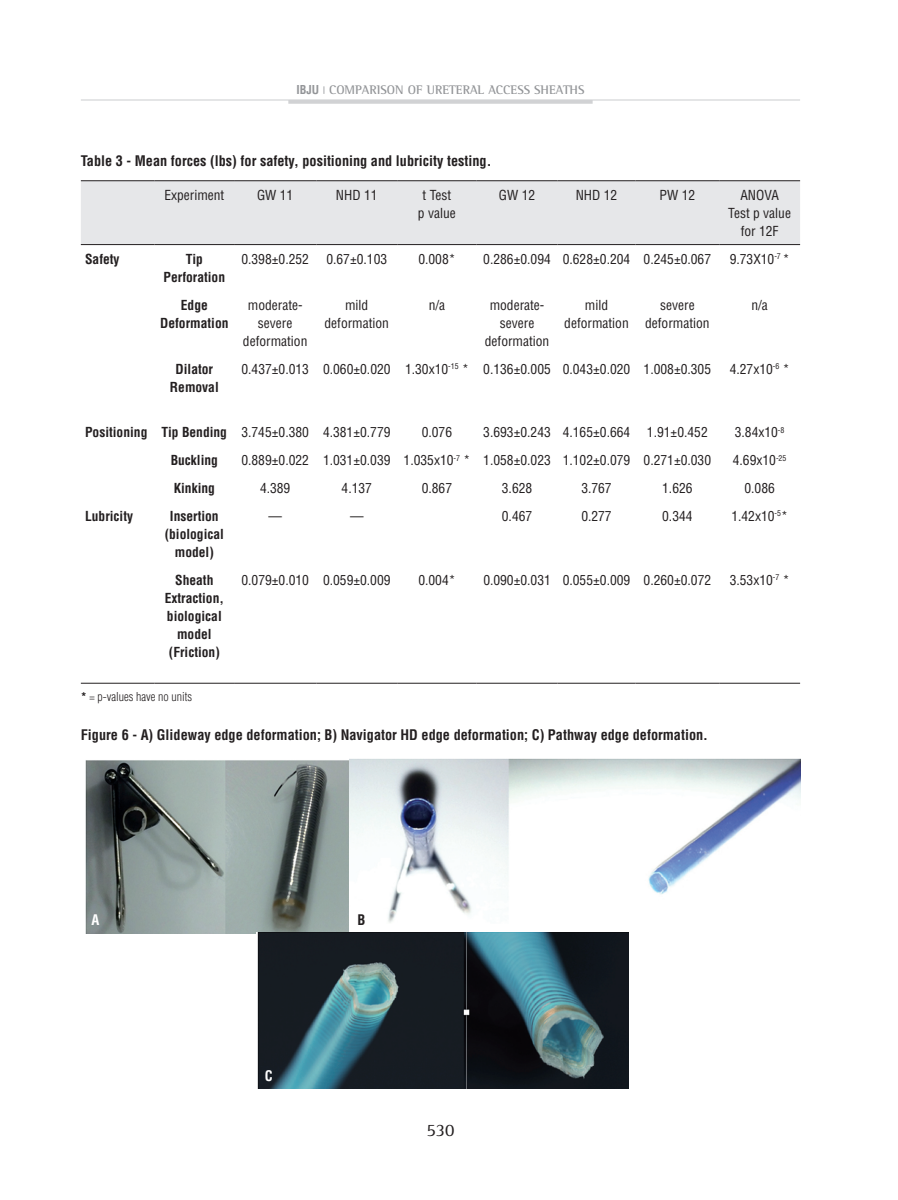
<style>
.page{position:relative;width:898px;height:1200px;background:#fff}
.page>*{position:absolute;margin:0;border:0;box-sizing:border-box;transform-origin:0 0}
.t1{font:18px "Rotis Serif";color:#231f20}
.t2{font:700 condensed 14.25px "Helvetica";color:#231f20}
.t3{font:700 condensed 14.25px "Helvetica";color:#fff}
.t4{font:condensed 13.5px/18px "Helvetica";color:#231f20;text-align:center}
.t5{font:700 condensed 13.5px/18px "Helvetica";color:#231f20;text-align:center}
.t6{font:700 12.75px "Rotis Semi Serif";color:#939598}
.t7{font:300 condensed 12px "Helvetica";color:#231f20}
.s1{font-family:"Helvetica";font-stretch:condensed;font-size:12px}
.s2{font-weight:700}
</style>
<div class="page">
<hr style="left:81px;top:99px;width:718px;height:2px;background:#dcdddf">
<hr style="left:288px;top:100px;width:304px;height:4px;background:#d1d2d4">
<div style="left:81px;top:181px;width:718px;height:63px;background:#e6e7e9"></div>
<hr style="left:81px;top:180px;width:73px;height:1px;background:#231f20">
<hr style="left:154px;top:180px;width:80px;height:1px;background:#231f20">
<hr style="left:234px;top:180px;width:82px;height:1px;background:#231f20">
<hr style="left:316px;top:180px;width:81px;height:1px;background:#231f20">
<hr style="left:397px;top:180px;width:79px;height:1px;background:#231f20">
<hr style="left:476px;top:180px;width:81px;height:1px;background:#231f20">
<hr style="left:557px;top:180px;width:78px;height:1px;background:#231f20">
<hr style="left:635px;top:180px;width:84px;height:1px;background:#231f20">
<hr style="left:719px;top:180px;width:80px;height:1px;background:#231f20">
<hr style="left:81px;top:244px;width:73px;height:1px;background:#231f20">
<hr style="left:154px;top:244px;width:80px;height:1px;background:#231f20">
<hr style="left:234px;top:244px;width:82px;height:1px;background:#231f20">
<hr style="left:316px;top:244px;width:81px;height:1px;background:#231f20">
<hr style="left:397px;top:244px;width:79px;height:1px;background:#231f20">
<hr style="left:476px;top:244px;width:81px;height:1px;background:#231f20">
<hr style="left:557px;top:244px;width:78px;height:1px;background:#231f20">
<hr style="left:635px;top:244px;width:84px;height:1px;background:#231f20">
<hr style="left:719px;top:244px;width:80px;height:1px;background:#231f20">
<hr style="left:81px;top:682px;width:73px;height:1px;background:#231f20">
<hr style="left:154px;top:682px;width:80px;height:1px;background:#231f20">
<hr style="left:234px;top:682px;width:82px;height:1px;background:#231f20">
<hr style="left:316px;top:682px;width:81px;height:1px;background:#231f20">
<hr style="left:397px;top:682px;width:79px;height:1px;background:#231f20">
<hr style="left:476px;top:682px;width:81px;height:1px;background:#231f20">
<hr style="left:557px;top:682px;width:78px;height:1px;background:#231f20">
<hr style="left:635px;top:682px;width:84px;height:1px;background:#231f20">
<hr style="left:719px;top:682px;width:80px;height:1px;background:#231f20">
<img style="left:85px;top:760px;width:264px;height:173px">
<img style="left:349px;top:758px;width:451px;height:165px">
<img style="left:257px;top:932px;width:371px;height:156px">
<p class="t6" style="left:296px;top:82px;width:289px"><span class="s1">ibju</span> <sup>|</sup> COMPARISON OF URETERAL ACCESS SHEATHS</p>
<p class="t2" style="left:81px;top:152px;width:412px">Table 3 - Mean forces (lbs) for safety, positioning and lubricity testing.</p>
<p class="t4" style="left:164px;top:186px;width:61px">Experiment</p>
<p class="t4" style="left:257px;top:186px;width:38px">GW 11</p>
<p class="t4" style="left:336px;top:186px;width:43px">NHD 11</p>
<p class="t4" style="left:418px;top:186px;width:39px">t Test p value</p>
<p class="t4" style="left:498px;top:186px;width:38px">GW 12</p>
<p class="t4" style="left:575px;top:186px;width:43px">NHD 12</p>
<p class="t4" style="left:659px;top:186px;width:37px">PW 12</p>
<p class="t4" style="left:728px;top:186px;width:64px">ANOVA<br>Test p value for 12F</p>
<p class="t5" style="left:85px;top:250px;width:36px">Safety</p>
<p class="t5" style="left:163px;top:250px;width:63px">Tip<br>Perforation</p>
<p class="t4" style="left:241px;top:250px;width:69px">0.398±0.252</p>
<p class="t4" style="left:326px;top:250px;width:62px">0.67±0.103</p>
<p class="t4" style="left:418px;top:250px;width:39px">0.008*</p>
<p class="t4" style="left:483px;top:250px;width:229px">0.286±0.094 0.628±0.204 0.245±0.067</p>
<p class="t4" style="left:729px;top:250px;width:61px">9.73X10<sup>-7</sup> *</p>
<p class="t5" style="left:160px;top:295px;width:70px">Edge<br>Deformation</p>
<p class="t4" style="left:243px;top:295px;width:66px">moderate&shy;severe deformation</p>
<p class="t4" style="left:324px;top:295px;width:66px">mild deformation</p>
<p class="t4" style="left:428px;top:295px;width:18px">n/a</p>
<p class="t4" style="left:484px;top:295px;width:66px">moderate&shy;severe deformation</p>
<p class="t4" style="left:564px;top:295px;width:66px">mild deformation</p>
<p class="t4" style="left:645px;top:295px;width:66px">severe deformation</p>
<p class="t4" style="left:751px;top:295px;width:18px">n/a</p>
<p class="t5" style="left:170px;top:359px;width:50px">Dilator<br>Removal</p>
<p class="t4" style="left:241px;top:359px;width:471px">0.437±0.013 0.060±0.020 1.30x10<sup>-15</sup> * 0.136±0.005 0.043±0.020 1.008±0.305</p>
<p class="t4" style="left:729px;top:359px;width:61px">4.27x10<sup>-6</sup> *</p>
<p class="t4" style="left:85px;top:423px;width:307px"><span class="s2">Positioning Tip Bending</span> 3.745±0.380 4.381±0.779</p>
<p class="t4" style="left:421px;top:423px;width:32px">0.076</p>
<p class="t4" style="left:483px;top:423px;width:226px">3.693±0.243 4.165±0.664 1.91±0.452</p>
<p class="t4" style="left:734px;top:423px;width:51px">3.84x10<sup>-8</sup></p>
<p class="t5" style="left:171px;top:451px;width:49px">Buckling</p>
<p class="t4" style="left:241px;top:451px;width:471px">0.889±0.022 1.031±0.039 1.035x10<sup>-7</sup> * 1.058±0.023 1.102±0.079 0.271±0.030</p>
<p class="t4" style="left:732px;top:451px;width:55px">4.69x10<sup>-25</sup></p>
<p class="t5" style="left:174px;top:479px;width:43px">Kinking</p>
<p class="t4" style="left:260px;top:479px;width:32px">4.389</p>
<p class="t4" style="left:341px;top:479px;width:32px">4.137</p>
<p class="t4" style="left:421px;top:479px;width:32px">0.867</p>
<p class="t4" style="left:501px;top:479px;width:32px">3.628</p>
<p class="t4" style="left:581px;top:479px;width:32px">3.767</p>
<p class="t4" style="left:662px;top:479px;width:32px">1.626</p>
<p class="t4" style="left:744px;top:479px;width:32px">0.086</p>
<p class="t5" style="left:85px;top:506px;width:49px">Lubricity</p>
<p class="t5" style="left:165px;top:506px;width:61px">Insertion (biological model)</p>
<p class="t4" style="left:268px;top:506px;width:15px">—</p>
<p class="t4" style="left:350px;top:506px;width:15px">—</p>
<p class="t4" style="left:501px;top:506px;width:32px">0.467</p>
<p class="t4" style="left:581px;top:506px;width:32px">0.277</p>
<p class="t4" style="left:662px;top:506px;width:32px">0.344</p>
<p class="t4" style="left:731px;top:506px;width:58px">1.42x10<sup>-5</sup>*</p>
<p class="t5" style="left:165px;top:570px;width:61px">Sheath<br>Extraction, biological model (Friction)</p>
<p class="t4" style="left:241px;top:570px;width:150px">0.079±0.010 0.059±0.009</p>
<p class="t4" style="left:418px;top:570px;width:39px">0.004*</p>
<p class="t4" style="left:483px;top:570px;width:229px">0.090±0.031 0.055±0.009 0.260±0.072</p>
<p class="t4" style="left:729px;top:570px;width:61px">3.53x10<sup>-7</sup> *</p>
<p class="t7" style="left:81px;top:689px;width:113px"><span class="s2">*</span> = p-values have no units</p>
<p class="t2" style="left:81px;top:725px;width:628px">Figure 6 - A) Glideway edge deformation; B) Navigator HD edge deformation; C) Pathway edge deformation.</p>
<p class="t3" style="left:91px;top:910px;width:9px">A</p>
<p class="t3" style="left:265px;top:1066px;width:8px">C</p>
<p class="t2" style="left:357px;top:910px;width:9px">B</p>
<h1 class="t1" style="left:426px;top:1119px;width:30px">530</h1>
</div>
